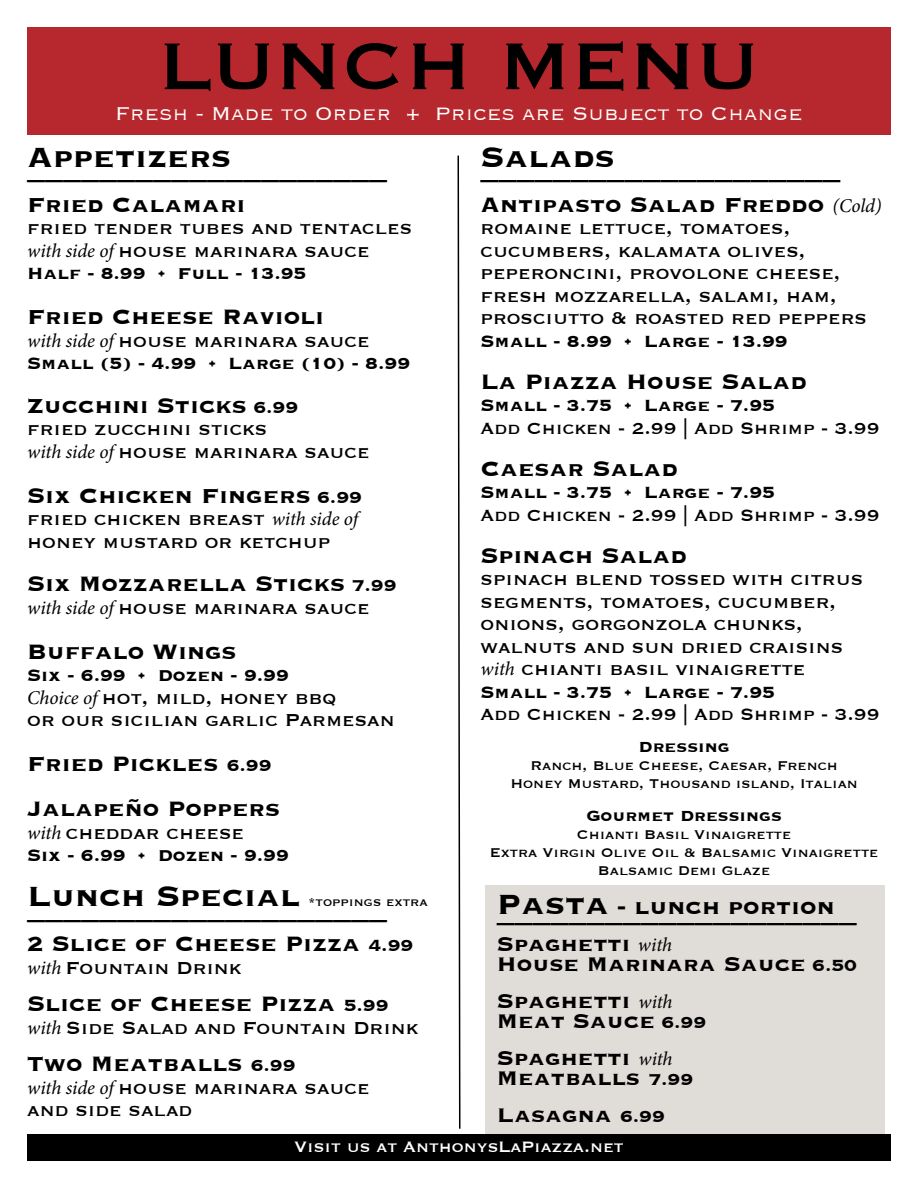
<style>
.page{position:relative;width:918px;height:1188px;background:#fff}
.page>*{position:absolute;margin:0;border:0;box-sizing:border-box;transform-origin:0 0}
.t1{font:86.7px "Copperplate";color:#000}
.t2{font:36px "Copperplate";color:#000}
.t3{font:700 36px "Copperplate";color:#000}
.t4{font:700 27px/45px "Copperplate";color:#000}
.t5{font:700 25.5px/19.5px "Copperplate";color:#000}
.t6{font:300 24px "Copperplate";color:#fff}
.t7{font:22.5px/22.5px "Copperplate";color:#000}
.t8{font:700 21px "Copperplate";color:#000}
.t9{font:21px "Copperplate";color:#000}
.t10{font:19.5px "Copperplate";color:#fff}
.t11{font:700 19.5px "Copperplate";color:#000}
.t12{font:16.5px/18px "Copperplate";color:#000;text-align:center}
.t13{font:15px "Copperplate";color:#000}
.s1{font-family:"Minion Pro";font-weight:400;font-style:italic;font-size:19.5px}
.s2{font-family:"Minion Pro";font-style:italic;font-size:19.5px}
.s3{font-size:36px}
.s4{font-size:21px}
</style>
<div class="page">
<div style="left:27px;top:27px;width:864px;height:108px;background:#b6282d"></div>
<svg style="left:457px;top:155px;width:4px;height:974px"></svg>
<div style="left:485px;top:885px;width:400px;height:256px;background:#e0dcd8"></div>
<div style="left:27px;top:1134px;width:864px;height:27px;background:#000"></div>
<h1 class="t1" style="left:159px;top:9px;width:601px">LUNCH MENU</h1>
<p class="t6" style="left:115px;top:98px;width:689px">Fresh - Made to Order + Prices are Subject to Change</p>
<h2 class="t3" style="left:481px;top:134px;width:136px">Salads</h2>
<h2 class="t2" style="left:481px;top:156px;width:361px">––––––––––––––––––––</h2>
<p class="t4" style="left:481px;top:181px;width:402px">Antipasto Salad Freddo <span class="s1">(Cold)</span></p>
<p class="t7" style="left:481px;top:216px;width:388px">romaine lettuce, tomatoes, cucumbers, kalamata olives, peperoncini, provolone cheese, fresh mozzarella, salami, ham, prosciutto &amp; roasted red peppers</p>
<p class="t8" style="left:481px;top:327px;width:309px">Small - 8.99 • Large - 13.99</p>
<p class="t4" style="left:481px;top:358px;width:328px">La Piazza House Salad</p>
<p class="t8" style="left:481px;top:392px;width:296px">Small - 3.75 • Large - 7.95</p>
<p class="t9" style="left:481px;top:415px;width:400px">Add Chicken - 2.99 | Add Shrimp - 3.99</p>
<p class="t4" style="left:481px;top:445px;width:199px">Caesar Salad</p>
<p class="t8" style="left:481px;top:479px;width:296px">Small - 3.75 • Large - 7.95</p>
<p class="t9" style="left:481px;top:502px;width:400px">Add Chicken - 2.99 | Add Shrimp - 3.99</p>
<p class="t4" style="left:481px;top:532px;width:208px">Spinach Salad</p>
<p class="t7" style="left:481px;top:567px;width:384px">spinach blend tossed with citrus segments, tomatoes, cucumber, onions, gorgonzola chunks, walnuts and sun dried craisins <span class="s2">with</span> chianti basil vinaigrette</p>
<p class="t8" style="left:481px;top:678px;width:296px">Small - 3.75 • Large - 7.95</p>
<p class="t9" style="left:481px;top:701px;width:400px">Add Chicken - 2.99 | Add Shrimp - 3.99</p>
<p class="t11" style="left:639px;top:734px;width:93px">Dressing</p>
<p class="t12" style="left:510px;top:756px;width:349px">Ranch, Blue Cheese, Caesar, French<br>Honey Mustard, Thousand island, Italian</p>
<p class="t11" style="left:586px;top:803px;width:197px">Gourmet Dressings</p>
<p class="t12" style="left:490px;top:825px;width:390px">Chianti Basil Vinaigrette<br>Extra Virgin Olive Oil &amp; Balsamic Vinaigrette<br>Balsamic Demi Glaze</p>
<p class="t4" style="left:497px;top:883px;width:339px"><span class="s3">Pasta</span> - lunch portion</p>
<h2 class="t2" style="left:497px;top:899px;width:361px">––––––––––––––––––––</h2>
<p class="t5" style="left:497px;top:934px;width:362px">Spaghetti <span class="s1">with<br></span>House Marinara Sauce <span class="s4">6.50</span></p>
<p class="t5" style="left:497px;top:991px;width:211px">Spaghetti <span class="s1">with<br></span>Meat Sauce <span class="s4">6.99</span></p>
<p class="t5" style="left:497px;top:1048px;width:198px">Spaghetti <span class="s1">with<br></span>Meatballs <span class="s4">7.99</span></p>
<p class="t5" style="left:497px;top:1105px;width:169px">Lasagna <span class="s4">6.99</span></p>
<p class="t10" style="left:294px;top:1134px;width:331px">Visit us at AnthonysLaPiazza.net</p>
<h2 class="t3" style="left:27px;top:134px;width:206px">Appetizers</h2>
<h2 class="t2" style="left:27px;top:156px;width:361px">––––––––––––––––––––</h2>
<p class="t4" style="left:27px;top:181px;width:220px">Fried Calamari</p>
<p class="t7" style="left:27px;top:216px;width:387px">fried tender tubes and tentacles <span class="s2">with side of</span> house marinara sauce</p>
<p class="t8" style="left:27px;top:260px;width:281px">Half - 8.99 • Full - 13.95</p>
<p class="t4" style="left:27px;top:293px;width:298px">Fried Cheese Ravioli</p>
<p class="t7" style="left:27px;top:328px;width:344px"><span class="s2">with side of</span> house marinara sauce</p>
<p class="t8" style="left:27px;top:350px;width:384px">Small (5) - 4.99 • Large (10) - 8.99</p>
<p class="t4" style="left:27px;top:382px;width:273px">Zucchini Sticks <span class="s4">6.99</span></p>
<p class="t7" style="left:27px;top:417px;width:344px">fried zucchini sticks<br><span class="s2">with side of</span> house marinara sauce</p>
<p class="t4" style="left:27px;top:472px;width:336px">Six Chicken Fingers <span class="s4">6.99</span></p>
<p class="t7" style="left:27px;top:507px;width:332px">fried chicken breast <span class="s2">with side of </span>honey mustard or ketchup</p>
<p class="t4" style="left:27px;top:560px;width:371px">Six Mozzarella Sticks <span class="s4">7.99</span></p>
<p class="t7" style="left:27px;top:595px;width:344px"><span class="s2">with side of</span> house marinara sauce</p>
<p class="t4" style="left:27px;top:628px;width:211px">Buffalo Wings</p>
<p class="t8" style="left:27px;top:662px;width:263px">Six - 6.99 • Dozen - 9.99</p>
<p class="t7" style="left:27px;top:685px;width:369px"><span class="s2">Choice of</span> hot, mild, honey bbq<br>or our sicilian garlic Parmesan</p>
<p class="t4" style="left:27px;top:740px;width:254px">Fried Pickles <span class="s4">6.99<br></span>Jalapeño Poppers</p>
<p class="t7" style="left:27px;top:820px;width:218px"><span class="s2">with</span> cheddar cheese</p>
<p class="t8" style="left:27px;top:842px;width:263px">Six - 6.99 • Dozen - 9.99</p>
<h2 class="t3" style="left:27px;top:873px;width:275px">Lunch Special</h2>
<p class="t13" style="left:308px;top:893px;width:121px">*toppings extra</p>
<h2 class="t2" style="left:27px;top:896px;width:361px">––––––––––––––––––––</h2>
<p class="t4" style="left:27px;top:920px;width:388px">2 Slice of Cheese Pizza <span class="s4">4.99</span></p>
<p class="t7" style="left:27px;top:955px;width:216px"><span class="s2">with</span> Fountain Drink</p>
<p class="t4" style="left:27px;top:980px;width:363px">Slice of Cheese Pizza <span class="s4">5.99</span></p>
<p class="t7" style="left:27px;top:1015px;width:393px"><span class="s2">with</span> Side Salad and Fountain Drink</p>
<p class="t4" style="left:27px;top:1040px;width:270px">Two Meatballs <span class="s4">6.99</span></p>
<p class="t7" style="left:27px;top:1075px;width:344px"><span class="s2">with side of</span> house marinara sauce and side salad</p>
</div>
